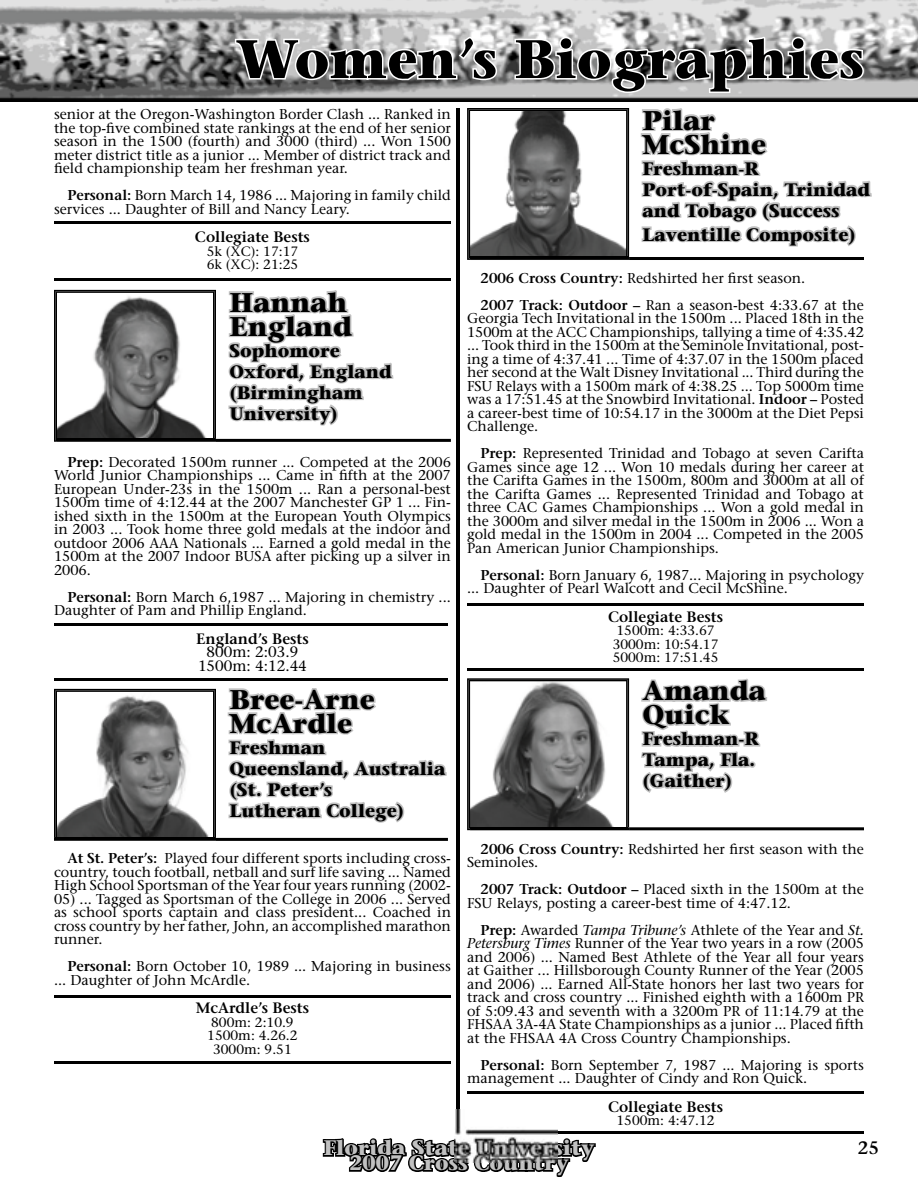
<style>
.page{position:relative;width:918px;height:1188px;background:#fff}
.page>*{position:absolute;margin:0;border:0;box-sizing:border-box;transform-origin:0 0}
.t1{font:700 54px "Stone Serif";color:#000}
.t2{font:700 27px/24px "Stone Serif";color:#000}
.t3{font:700 21px/15px "Stone Serif";color:#c1c1c1;text-align:center}
.t4{font:700 18px/21px "Stone Serif";color:#000}
.t5{font:600 18px "Stone Serif";color:#000}
.t6{font:600 15px "Stone Serif";color:#000}
.t7{font:15px/13.5px "Stone Serif";color:#000;text-align:center}
.t8{font:14.25px/13.5px "Stone Serif";color:#000}
.t9{font:13.5px/13.5px "Stone Serif";color:#000}
.s1{font-weight:600}
.s2{font-style:italic}
</style>
<div class="page">
<img style="left:0;top:0;width:918px;height:102px">
<svg style="left:323px;top:1138px;width:273px;height:39px"></svg>
<svg style="left:233px;top:35px;width:266px;height:48px"></svg>
<svg style="left:513px;top:35px;width:352px;height:60px"></svg>
<hr style="left:54px;top:995px;width:397px;height:3px;background:#000">
<hr style="left:54px;top:221px;width:397px;height:3px;background:#000">
<hr style="left:54px;top:278px;width:397px;height:3px;background:#000">
<svg style="left:54px;top:289px;width:397px;height:153px"></svg>
<img style="left:57px;top:439px;width:158px;height:1px">
<hr style="left:54px;top:623px;width:394px;height:3px;background:#000">
<svg style="left:467px;top:108px;width:405px;height:152px"></svg>
<svg style="left:467px;top:678px;width:397px;height:152px"></svg>
<img style="left:470px;top:827px;width:158px;height:2px">
<hr style="left:467px;top:603px;width:397px;height:3px;background:#000">
<hr style="left:467px;top:668px;width:397px;height:3px;background:#000">
<hr style="left:467px;top:1091px;width:397px;height:3px;background:#000">
<hr style="left:557px;top:1131px;width:307px;height:3px;background:#000">
<hr style="left:457px;top:108px;width:3px;height:1002px;background:#000">
<hr style="left:54px;top:678px;width:394px;height:3px;background:#000">
<hr style="left:54px;top:1061px;width:397px;height:3px;background:#000">
<svg style="left:54px;top:688px;width:394px;height:153px"></svg>
<img style="left:455px;top:1109px;width:103px;height:53px">
<h1 class="t1" style="left:236px;top:24px;width:630px">Women’s Biographies</h1>
<p class="t8" style="left:54px;top:107px;width:398px;text-align:justify">senior at the Oregon-Washington Border Clash ... Ranked in the top-five combined state rankings at the end of her senior season in the 1500 (fourth) and 3000 (third) ... Won 1500 meter district title as a junior ... Member of district track and field championship team her freshman year.</p>
<p class="t8" style="left:54px;top:188px;width:398px;text-indent:14px"><span class="s1">Personal:</span> Born March 14, 1986 ... Majoring in family child services ... Daughter of Bill and Nancy Leary.</p>
<p class="t6" style="left:195px;top:228px;width:117px">Collegiate Bests</p>
<p class="t9" style="left:207px;top:244px;width:93px">5k (XC): 17:17<br>6k (XC): 21:25</p>
<h2 class="t2" style="left:229px;top:290px;width:124px">Hannah<br>England</h2>
<p class="t4" style="left:229px;top:339px;width:164px">Sophomore<br>Oxford, England (Birmingham<br>University)</p>
<p class="t8" style="left:54px;top:455px;width:398px;text-align:justify;text-indent:14px"><span class="s1">Prep:</span> Decorated 1500m runner ... Competed at the 2006<br>World Junior Championships ... Came in fifth at the 2007<br>European Under-23s in the 1500m ... Ran a personal-best 1500m time of 4:12.44 at the 2007 Manchester GP 1 ... Fin&shy;ished sixth in the 1500m at the European Youth Olympics in 2003 ... Took home three gold medals at the indoor and outdoor 2006 AAA Nationals ... Earned a gold medal in the 1500m at the 2007 Indoor BUSA after picking up a silver in 2006.</p>
<p class="t8" style="left:54px;top:590px;width:398px;text-indent:14px"><span class="s1">Personal:</span> Born March 6,1987 ... Majoring in chemistry ...<br>Daughter of Pam and Phillip England.</p>
<p class="t6" style="left:196px;top:630px;width:114px">England’s Bests</p>
<p class="t7" style="left:198px;top:645px;width:110px">800m: 2:03.9<br>1500m: 4:12.44</p>
<h2 class="t2" style="left:229px;top:687px;width:147px">Bree-Arne<br>McArdle</h2>
<p class="t4" style="left:229px;top:737px;width:217px">Freshman<br>Queensland, Australia (St. Peter’s<br>Lutheran College)</p>
<p class="t8" style="left:54px;top:851px;width:398px;text-align:justify;text-indent:14px"><span class="s1">At St. Peter’s:</span> Played four different sports including cross&shy;country, touch football, netball and surf life saving ... Named High School Sportsman of the Year four years running (2002-</p>
<p class="t8" style="left:54px;top:892px;width:399px;text-align:justify">05) ... Tagged as Sportsman of the College in 2006 ... Served as school sports captain and class president... Coached in cross country by her father, John, an accomplished marathon runner.</p>
<p class="t8" style="left:54px;top:959px;width:398px;text-indent:14px"><span class="s1">Personal:</span> Born October 10, 1989 ... Majoring in business ... Daughter of John McArdle.</p>
<p class="t6" style="left:196px;top:999px;width:115px">McArdle’s Bests</p>
<p class="t9" style="left:207px;top:1015px;width:92px;text-align:center">800m: 2:10.9<br>1500m: 4.26.2<br>3000m: 9.51</p>
<h2 class="t2" style="left:643px;top:108px;width:125px">Pilar<br>McShine</h2>
<p class="t4" style="left:643px;top:157px;width:229px">Freshman-R<br>Port-of-Spain, Trinidad and Tobago (Success</p>
<p class="t4" style="left:643px;top:223px;width:215px">Laventille Composite)</p>
<p class="t8" style="left:481px;top:264px;width:385px;line-height:27px"><span class="s1">2006 Cross Country:</span> Redshirted her first season.<br><span class="s1">2007 Track: Outdoor –</span> Ran a season-best 4:33.67 at the</p>
<p class="t8" style="left:467px;top:312px;width:398px;text-align:justify">Georgia Tech Invitational in the 1500m ... Placed 18th in the 1500m at the ACC Championships, tallying a time of 4:35.42 ... Took third in the 1500m at the Seminole Invitational, post&shy;ing a time of 4:37.41 ... Time of 4:37.07 in the 1500m placed her second at the Walt Disney Invitational ... Third during the FSU Relays with a 1500m mark of 4:38.25 ... Top 5000m time was a 17:51.45 at the Snowbird Invitational. <span class="s1">Indoor –</span> Posted a career-best time of 10:54.17 in the 3000m at the Diet Pepsi Challenge.</p>
<p class="t8" style="left:467px;top:447px;width:398px;text-align:justify;text-indent:14px"><span class="s1">Prep:</span> Represented Trinidad and Tobago at seven Carifta Games since age 12 ... Won 10 medals during her career at the Carifta Games in the 1500m, 800m and 3000m at all of the Carifta Games ... Represented Trinidad and Tobago at three CAC Games Championships ... Won a gold medal in the 3000m and silver medal in the 1500m in 2006 ... Won a gold medal in the 1500m in 2004 ... Competed in the 2005<br>Pan American Junior Championships.</p>
<p class="t8" style="left:467px;top:568px;width:398px;text-indent:14px"><span class="s1">Personal:</span> Born January 6, 1987... Majoring in psychology ... Daughter of Pearl Walcott and Cecil McShine.</p>
<p class="t6" style="left:608px;top:608px;width:117px">Collegiate Bests</p>
<p class="t9" style="left:613px;top:624px;width:107px">1500m: 4:33.67<br>3000m: 10:54.17<br>5000m: 17:51.45</p>
<h2 class="t2" style="left:643px;top:678px;width:125px">Amanda<br>Quick</h2>
<p class="t4" style="left:643px;top:728px;width:118px">Freshman-R<br>Tampa, Fla. (Gaither)</p>
<p class="t8" style="left:467px;top:842px;width:398px;text-indent:14px"><span class="s1">2006 Cross Country:</span> Redshirted her first season with the<br>Seminoles.</p>
<p class="t8" style="left:467px;top:882px;width:398px;text-indent:14px"><span class="s1">2007 Track: Outdoor –</span> Placed sixth in the 1500m at the<br>FSU Relays, posting a career-best time of 4:47.12.</p>
<p class="t8" style="left:467px;top:923px;width:398px;text-align:justify;text-indent:14px"><span class="s1">Prep:</span> Awarded <span class="s2">Tampa Tribune’s</span> Athlete of the Year and <span class="s2">St.<br>Petersburg Times</span> Runner of the Year two years in a row (2005 and 2006) ... Named Best Athlete of the Year all four years at Gaither ... Hillsborough County Runner of the Year (2005 and 2006) ... Earned All-State honors her last two years for track and cross country ... Finished eighth with a 1600m PR of 5:09.43 and seventh with a 3200m PR of 11:14.79 at the FHSAA 3A-4A State Championships as a junior ... Placed fifth at the FHSAA 4A Cross Country Championships.</p>
<p class="t8" style="left:467px;top:1058px;width:398px;text-indent:14px"><span class="s1">Personal:</span> Born September 7, 1987 ... Majoring is sports management ... Daughter of Cindy and Ron Quick.</p>
<p class="t6" style="left:608px;top:1097px;width:117px">Collegiate Bests</p>
<p class="t9" style="left:617px;top:1114px;width:100px">1500m: 4:47.12</p>
<h3 class="t3" style="left:324px;top:1140px;width:272px">Florida State University<br>2007 Cross Country</h3>
<p class="t5" style="left:858px;top:1136px;width:23px">25</p>
</div>
